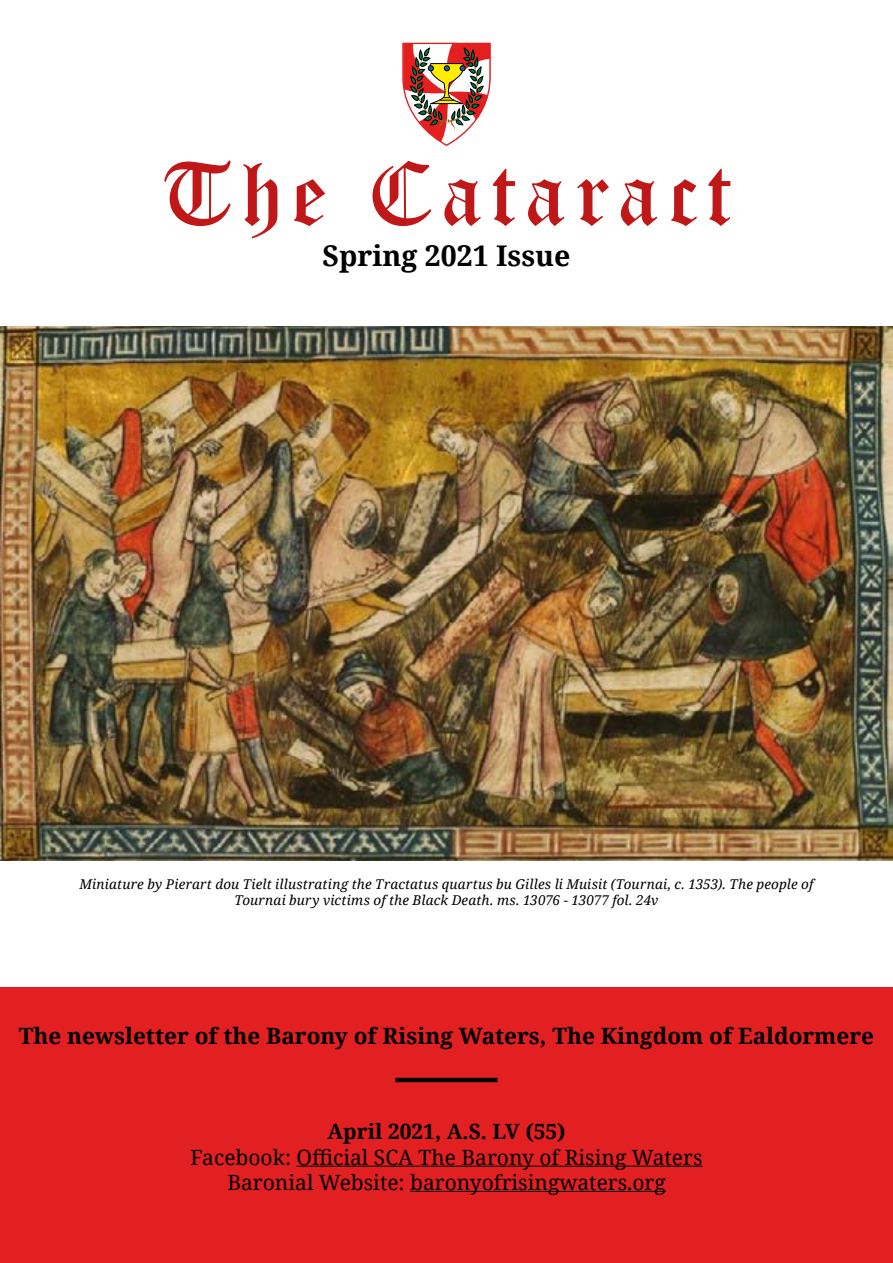
<style>
.page{position:relative;width:893px;height:1263px;background:#fff}
.page>*{position:absolute;margin:0;border:0;box-sizing:border-box;transform-origin:0 0}
.t1{font:90px "Old English Text MT Std";letter-spacing:.1em;color:#c01718}
.t2{font:700 28.5px "Noto Serif";color:#000}
.t3{font:700 22.5px "Noto Serif";color:#000}
.t4{font:21px/25.2px "Noto Serif";color:#000;text-align:center}
.t5{font:700 21px "Noto Serif";color:#000}
.t6{font:italic 13.5px/16.5px "Noto Serif";letter-spacing:.01em;color:#000;text-align:center}
</style>
<div class="page">
<img style="left:0;top:327px;width:893px;height:533px">
<div style="left:0;top:988px;width:893px;height:275px;background:#e22021"></div>
<hr style="left:395px;top:1078px;width:102px;height:4px;background:#000">
<svg style="left:402px;top:42px;width:89px;height:104px"></svg>
<hr style="left:296px;top:1166px;width:406px;height:1px;background:#000">
<hr style="left:410px;top:1191px;width:256px;height:1px;background:#000">
<h1 class="t1" style="left:161px;top:140px;width:572px">The Cataract</h1>
<h2 class="t2" style="left:322px;top:236px;width:250px">Spring 2021 Issue</h2>
<p class="t6" style="left:80px;top:875px;width:735px">Miniature by Pierart dou Tielt illustrating the Tractatus quartus bu Gilles li Muisit (Tournai, c. 1353). The people of<br>Tournai bury victims of the Black Death. ms. 13076 - 13077 fol. 24v</p>
<h3 class="t3" style="left:19px;top:1019px;width:857px">The newsletter of the Barony of Rising Waters, The Kingdom of Ealdormere</h3>
<h3 class="t5" style="left:327px;top:1117px;width:240px">April 2021, A.S. LV (55)</h3>
<h3 class="t4" style="left:191px;top:1143px;width:513px">Facebook: Official SCA The Barony of Rising Waters<br>Baronial Website: baronyofrisingwaters.org</h3>
</div>
